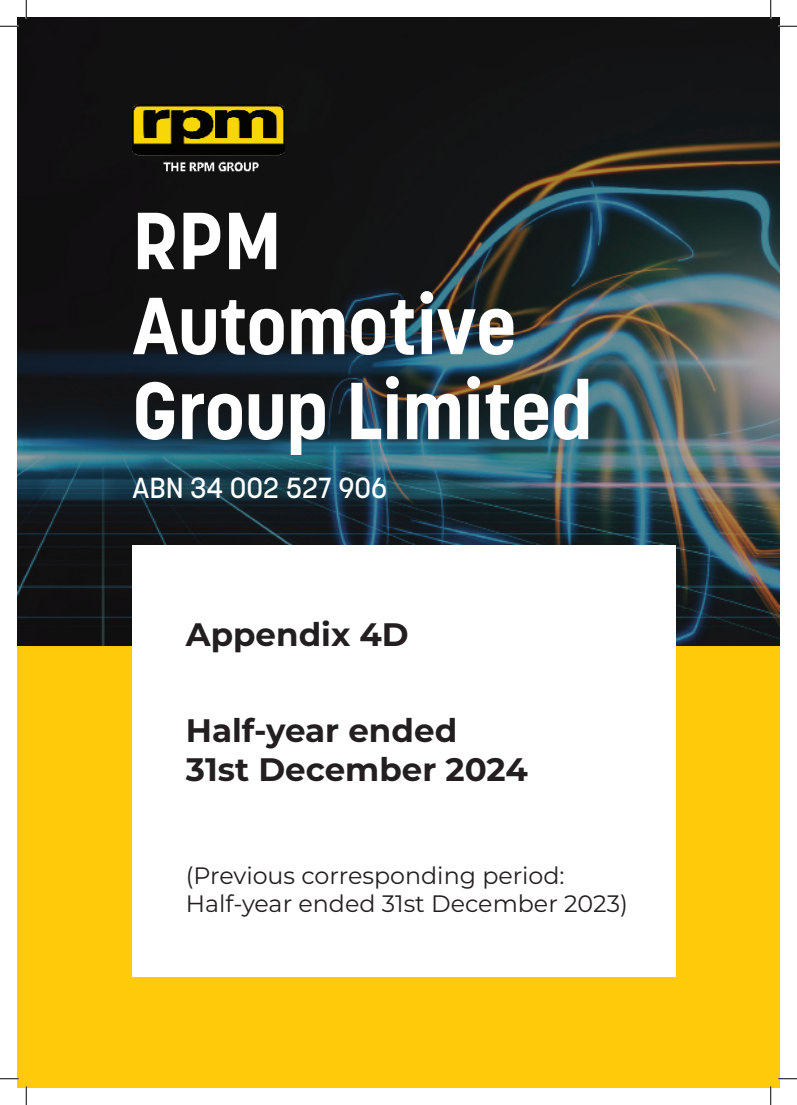
<style>
.page{position:relative;width:797px;height:1105px;background:#fff}
.page>*{position:absolute;margin:0;border:0;box-sizing:border-box;transform-origin:0 0}
.Cover_1{font:700 80px/85px "Korolev";color:#fff}
.Cover_2{font:700 32.5px/39px "Montserrat";color:#231f20}
.Cover_2-2{font:500 28.75px "Korolev";color:#fff}
.Cover_2-3{font:23.75px/28.5px "Montserrat";color:#231f20}
</style>
<div class="page">
<img style="left:17px;top:17px;width:762px;height:629px">
<div style="left:17px;top:646px;width:762px;height:441px;background:#feca0a"></div>
<div style="left:133px;top:545px;width:543px;height:432px;background:#fff"></div>
<img style="left:133px;top:104px;width:151px;height:75px">
<svg style="left:0;top:25px;width:19px;height:2px"></svg>
<svg style="left:778px;top:25px;width:19px;height:2px"></svg>
<svg style="left:0;top:1078px;width:19px;height:1px"></svg>
<svg style="left:778px;top:1078px;width:19px;height:1px"></svg>
<svg style="left:25px;top:0;width:2px;height:19px"></svg>
<svg style="left:25px;top:1086px;width:2px;height:19px"></svg>
<svg style="left:770px;top:0;width:1px;height:19px"></svg>
<svg style="left:770px;top:1086px;width:1px;height:19px"></svg>
<p class="Cover_1" style="left:133px;top:198px;width:461px">RPM<br>Automotive<br>Group Limited</p>
<p class="Cover_2-2" style="left:133px;top:470px;width:256px">ABN 34 002 527 906</p>
<p class="Cover_2" style="left:186px;top:613px;width:224px">Appendix 4D</p>
<p class="Cover_2" style="left:186px;top:709px;width:343px">Half-year ended<br>31st December 2024</p>
<p class="Cover_2-3" style="left:186px;top:860px;width:443px">(Previous corresponding period:<br>Half-year ended 31st December 2023)</p>
</div>
